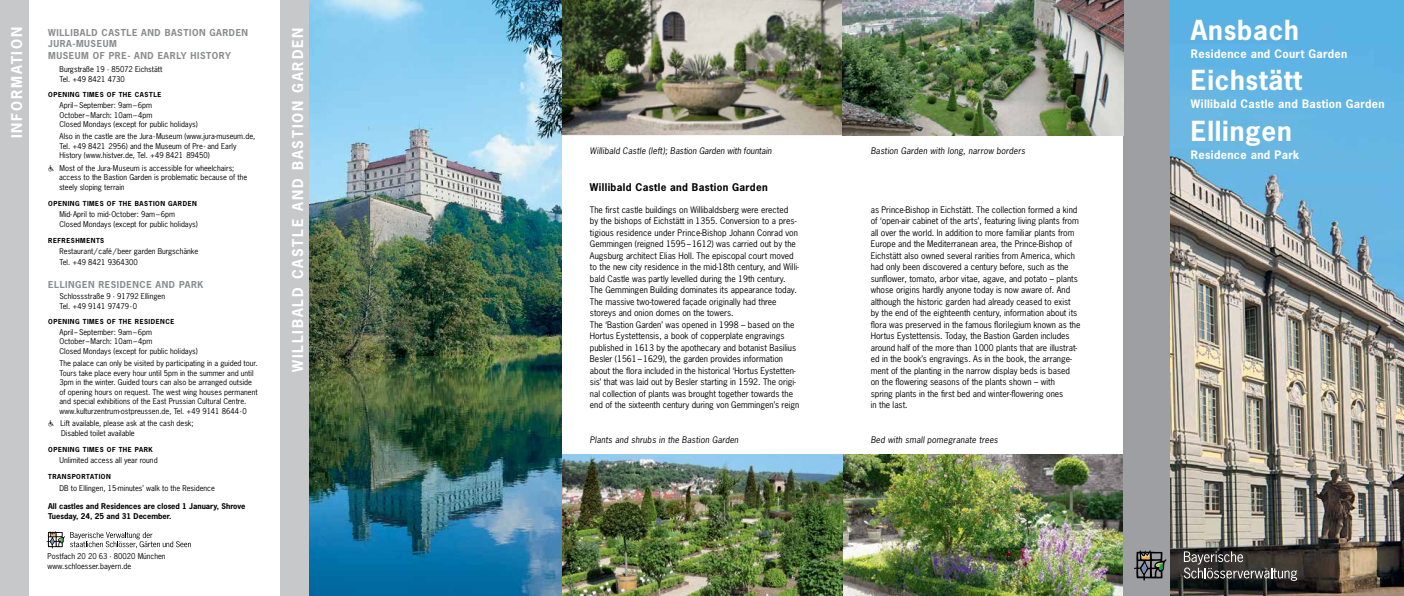
<style>
.page{position:relative;width:1404px;height:596px;background:#fff}
.page>*{position:absolute;margin:0;border:0;box-sizing:border-box;transform-origin:0 0}
.t1{font:700 26px "News Gothic LT";letter-spacing:.03em;color:#fff}
.t2{font:700 14px "News Gothic LT";letter-spacing:.13em;color:#fff}
.t3{font:700 11px "News Gothic LT";letter-spacing:.03em;color:#fff}
.t4{font:700 10px "News Gothic LT";letter-spacing:.035em;color:#000}
.t5{font:700 9px/11px "News Gothic LT";letter-spacing:.06em;color:#8a8c8e}
.t6{font:8.5px/11.5px "News Gothic LT";color:#000}
.t7{font:italic 8.5px "News Gothic LT";letter-spacing:.02em;color:#000}
.t8{font:italic 8.5px "News Gothic LT";color:#000}
.t9{font:7.5px/9.5px "News Gothic LT";color:#000}
.t10{font:700 7.5px/9.5px "News Gothic LT";color:#000}
.t11{font:700 6.5px "News Gothic LT";letter-spacing:.08em;color:#000}
</style>
<div class="page">
<img style="left:561px;top:454px;width:562px;height:141px">
<img style="left:561px;top:0;width:281px;height:135px">
<img style="left:309px;top:0;width:252px;height:595px">
<img style="left:1169px;top:0;width:234px;height:595px">
<div style="left:1123px;top:0;width:46px;height:595px;background:#9d9fa2"></div>
<svg style="left:1183px;top:551px;width:113px;height:29px;background:#56534f"></svg>
<svg style="left:1134px;top:550px;width:32px;height:30px"></svg>
<div style="left:281px;top:0;width:28px;height:595px;background:#c7c8ca"></div>
<img style="left:842px;top:0;width:281px;height:135px">
<svg style="left:46px;top:531px;width:145px;height:17px"></svg>
<div style="left:0;top:0;width:28px;height:595px;background:#c7c8ca"></div>
<h2 class="t2" style="left:8px;top:138px;width:113px;rotate:-90deg">INFORMATION</h2>
<h2 class="t2" style="left:8px;top:161px;width:123px;rotate:-90deg">INFORMATIONE</h2>
<p class="t5" style="left:48px;top:27px;width:201px">WILLIBALD CASTLE AND BASTION GARDEN<br>JURA-MUSEUM</p>
<p class="t5" style="left:48px;top:50px;width:184px">MUSEUM OF PRE- AND EARLY HISTORY</p>
<p class="t9" style="left:60px;top:65px;width:104px">Burgstraße 19 · 85072 Eichstätt<br>Tel. +49 8421 4730</p>
<p class="t11" style="left:48px;top:90px;width:115px">OPENING TIMES OF THE CASTLE</p>
<p class="t9" style="left:60px;top:100px;width:140px">April–September: 9am–6pm<br>October–March: 10am–4pm<br>Closed Mondays (except for public holidays)</p>
<p class="t9" style="left:60px;top:132px;width:197px">Also in the castle are the Jura-Museum (www.jura-museum.de,<br>Tel. +49 8421 2956) and the Museum of Pre- and Early<br>History (www.histver.de, Tel. +49 8421 89450)</p>
<p class="t9" style="left:59px;top:163px;width:190px">Most of the Jura-Museum is accessible for wheelchairs; access to the Bastion Garden is problematic because of the steely sloping terrain</p>
<p class="t11" style="left:48px;top:199px;width:150px">OPENING TIMES OF THE BASTION GARDEN</p>
<p class="t9" style="left:60px;top:209px;width:140px">Mid-April to mid-October: 9am–6pm<br>Closed Mondays (except for public holidays)</p>
<p class="t11" style="left:48px;top:236px;width:58px">REFRESHMENTS</p>
<p class="t9" style="left:60px;top:246px;width:140px;line-height:11px">Restaurant/café/beer garden Burgschänke<br>Tel. +49 8421 9364300</p>
<p class="t5" style="left:48px;top:278px;width:157px">ELLINGEN RESIDENCE AND PARK</p>
<p class="t9" style="left:60px;top:291px;width:107px">Schlossstraße 9 · 91792 Ellingen<br>Tel. +49 9141 97479-0</p>
<p class="t11" style="left:48px;top:317px;width:128px">OPENING TIMES OF THE RESIDENCE</p>
<p class="t9" style="left:60px;top:327px;width:140px">April–September: 9am–6pm<br>October–March: 10am–4pm<br>Closed Mondays (except for public holidays)</p>
<p class="t9" style="left:60px;top:358px;width:200px">The palace can only be visited by participating in a guided tour.<br>Tours take place every hour until 5pm in the summer and until 3pm in the winter. Guided tours can also be arranged outside of opening hours on request. The west wing houses permanent and special exhibitions of the East Prussian Cultural Centre. www.kulturzentrum-ostpreussen.de, Tel. +49 9141 8644-0</p>
<p class="t9" style="left:60px;top:418px;width:135px">Lift available, please ask at the cash desk;<br>Disabled toilet available</p>
<p class="t11" style="left:48px;top:445px;width:106px">OPENING TIMES OF THE PARK</p>
<p class="t9" style="left:60px;top:455px;width:100px">Unlimited access all year round</p>
<p class="t11" style="left:48px;top:472px;width:64px">TRANSPORTATION</p>
<p class="t9" style="left:60px;top:483px;width:157px">DB to Ellingen, 15-minutes’ walk to the Residence</p>
<p class="t10" style="left:48px;top:501px;width:199px">All castles and Residences are closed 1 January, Shrove<br>Tuesday, 24, 25 and 31 December.</p>
<p class="t9" style="left:48px;top:551px;width:120px">Postfach 20 20 63 · 80020 München www.schloesser.bayern.de</p>
<h2 class="t2" style="left:288px;top:372px;width:346px;rotate:-90deg">WILLIBALD CASTLE AND BASTION GARDEN</h2>
<p class="t8" style="left:590px;top:146px;width:183px">Willibald Castle (left); Bastion Garden with fountain</p>
<p class="t4" style="left:590px;top:181px;width:179px">Willibald Castle and Bastion Garden</p>
<p class="t6" style="left:590px;top:203px;width:211px">The first castle buildings on Willibaldsberg were erected<br>by the bishops of Eichstätt in 1355. Conversion to a pres&shy;tigious residence under Prince-Bishop Johann Conrad von Gemmingen (reigned 1595–1612) was carried out by the Augsburg architect Elias Holl. The episcopal court moved to the new city residence in the mid-18th century, and Willi&shy;bald Castle was partly levelled during the 19th century.<br>The Gemmingen Building dominates its appearance today.<br>The massive two-towered façade originally had three storeys and onion domes on the towers.<br>The ‘Bastion Garden’ was opened in 1998 – based on the Hortus Eystettensis, a book of copperplate engravings published in 1613 by the apothecary and botanist Basilius Besler (1561–1629), the garden provides information about the flora included in the historical ‘Hortus Eystetten&shy;sis’ that was laid out by Besler starting in 1592. The origi&shy;nal collection of plants was brought together towards the end of the sixteenth century during von Gemmingen’s reign</p>
<p class="t7" style="left:590px;top:434px;width:150px">Plants and shrubs in the Bastion Garden</p>
<p class="t7" style="left:870px;top:146px;width:156px">Bastion Garden with long, narrow borders</p>
<p class="t6" style="left:870px;top:203px;width:211px">as Prince-Bishop in Eichstätt. The collection formed a kind of ‘open-air cabinet of the arts’, featuring living plants from all over the world. In addition to more familiar plants from Europe and the Mediterranean area, the Prince-Bishop of Eichstätt also owned several rarities from America, which had only been discovered a century before, such as the sunflower, tomato, arbor vitae, agave, and potato – plants whose origins hardly anyone today is now aware of. And although the historic garden had already ceased to exist by the end of the eighteenth century, information about its flora was preserved in the famous florilegium known as the Hortus Eystettensis. Today, the Bastion Garden includes around half of the more than 1000 plants that are illustrat&shy;ed in the book’s engravings. As in the book, the arrange&shy;ment of the planting in the narrow display beds is based on the flowering seasons of the plants shown – with<br>spring plants in the first bed and winter-flowering ones<br>in the last.</p>
<p class="t7" style="left:870px;top:434px;width:129px">Bed with small pomegranate trees</p>
<h1 class="t1" style="left:1190px;top:13px;width:109px">Ansbach</h1>
<p class="t3" style="left:1190px;top:47px;width:158px">Residence and Court Garden</p>
<h1 class="t1" style="left:1190px;top:63px;width:113px">Eichstätt</h1>
<p class="t3" style="left:1190px;top:97px;width:195px">Willibald Castle and Bastion Garden</p>
<h1 class="t1" style="left:1190px;top:114px;width:102px">Ellingen</h1>
<p class="t3" style="left:1190px;top:147px;width:110px">Residence and Park</p>
</div>
